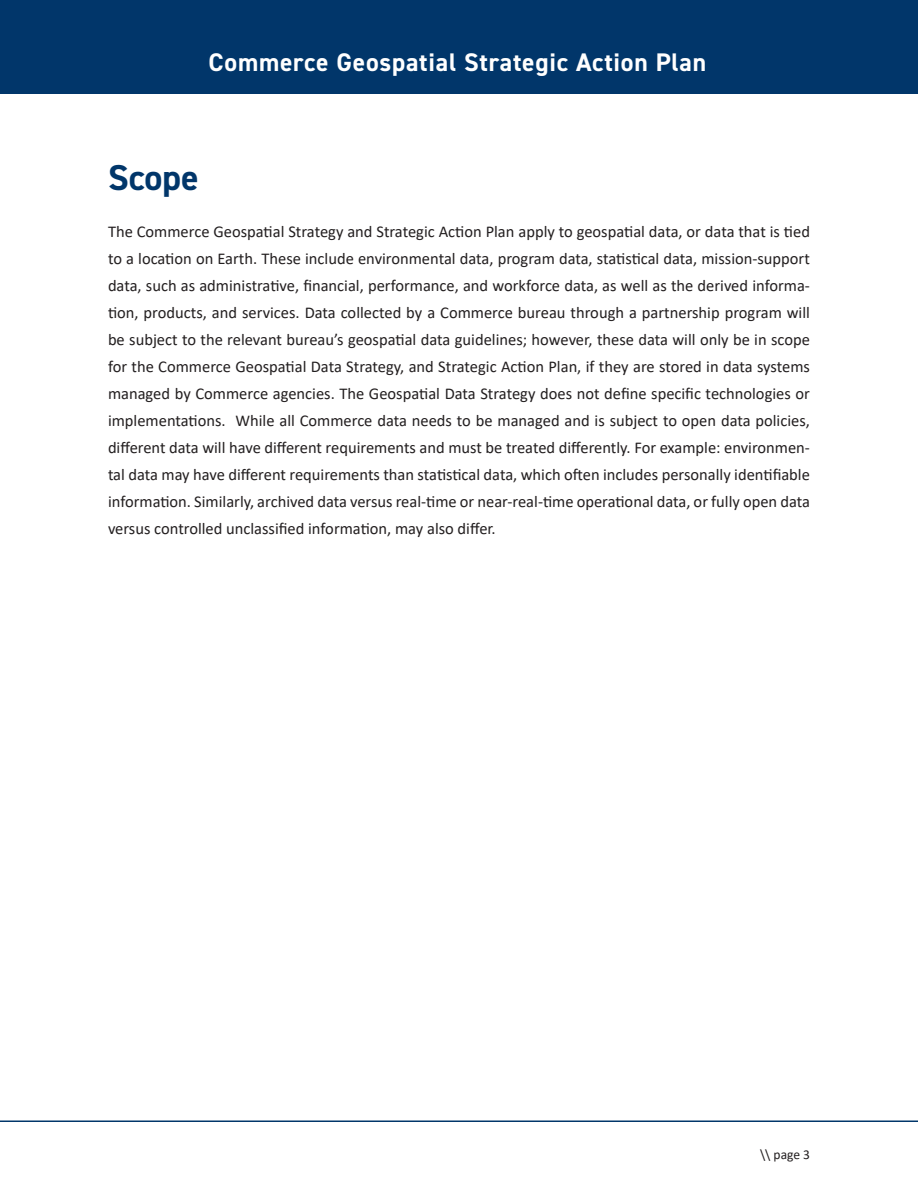
<style>
.page{position:relative;width:918px;height:1188px;background:#fff}
.page>*{position:absolute;margin:0;border:0;box-sizing:border-box;transform-origin:0 0}
.t1{font:700 36px "DIN2014";color:#01366a}
.t2{font:700 25.5px "DIN2014";letter-spacing:.03em;color:#fff}
.t3{font:16.5px/27px "Calibri";color:#231f20;text-align:justify}
.t4{font:13.5px "Calibri";color:#231f20}
</style>
<div class="page">
<div style="left:0;top:0;width:918px;height:94px;background:#01366a"></div>
<hr style="left:0;top:1120px;width:918px;height:2px;background:#01366a">
<h2 class="t2" style="left:209px;top:45px;width:499px">Commerce Geospatial Strategic Action Plan</h2>
<h2 class="t1" style="left:108px;top:154px;width:92px">Scope</h2>
<p class="t3" style="left:108px;top:218px;width:704px">The Commerce Geospatial Strategy and Strategic Action Plan apply to geospatial data, or data that is tied to a location on Earth. These include environmental data, program data, statistical data, mission-support data, such as administrative, financial, performance, and workforce data, as well as the derived informa&shy;tion, products, and services. Data collected by a Commerce bureau through a partnership program will be subject to the relevant bureau’s geospatial data guidelines; however, these data will only be in scope for the Commerce Geospatial Data Strategy, and Strategic Action Plan, if they are stored in data systems managed by Commerce agencies. The Geospatial Data Strategy does not define specific technologies or implementations. While all Commerce data needs to be managed and is subject to open data policies, different data will have different requirements and must be treated differently. For example: environmen&shy;tal data may have different requirements than statistical data, which often includes personally identifiable information. Similarly, archived data versus real-time or near-real-time operational data, or fully open data versus controlled unclassified information, may also differ.</p>
<p class="t4" style="left:760px;top:1145px;width:51px">\\ page 3</p>
</div>
